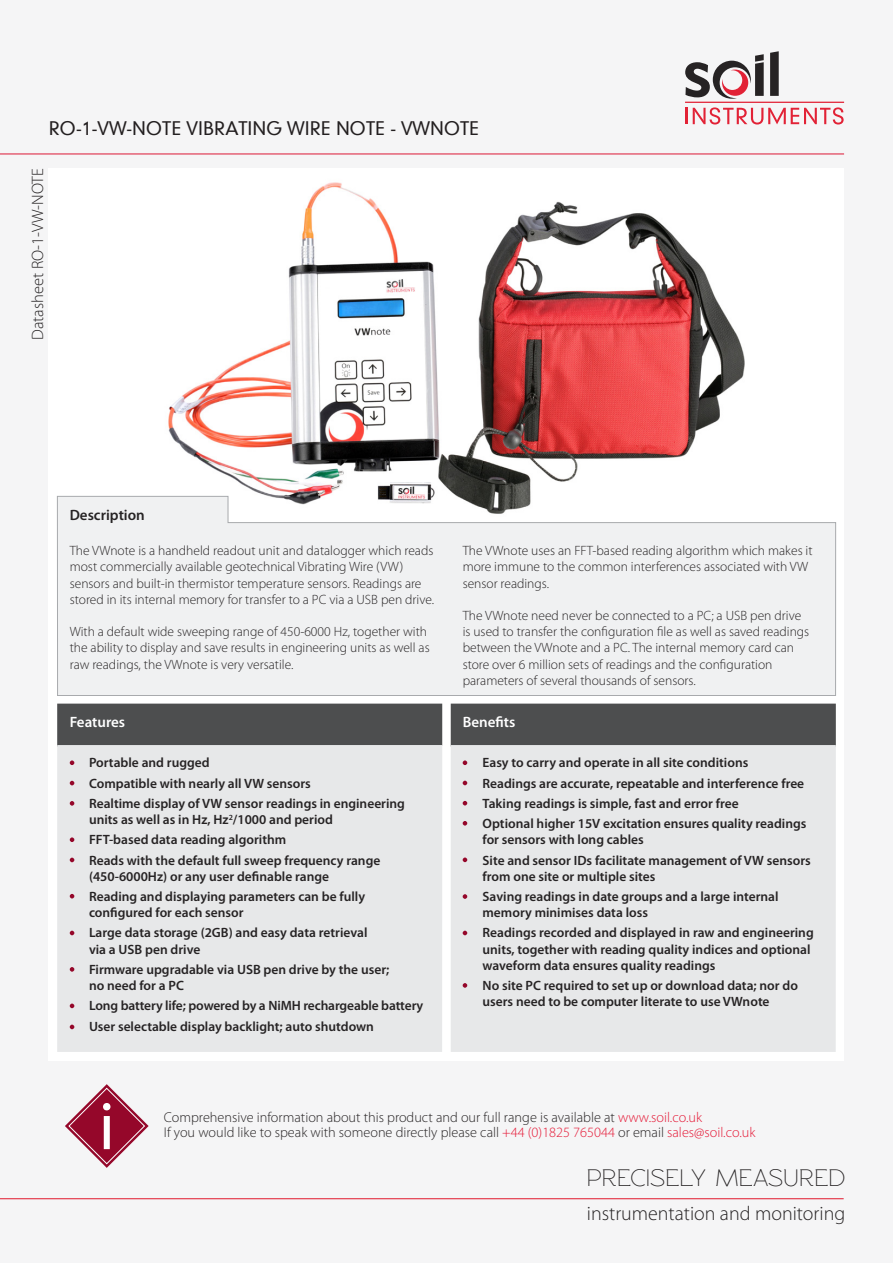
<style>
.page{position:relative;width:893px;height:1263px;background:#f5f5f6}
.page>*{position:absolute;margin:0;border:0;box-sizing:border-box;transform-origin:0 0}
.t1{font:24.75px "Rawengulk";color:#262324}
.t2{font:300 19.95px "Myriad Pro";color:#262324}
.t3{font:18px "Geometric 706 BT Medium B";color:#231f20}
.t4{font:300 16.5px "Myriad Pro";color:#262324}
.t5{font:600 15px "Myriad Pro";color:#fff}
.t6{font:600 15px "Myriad Pro";color:#262324}
.t7{font:300 14.25px "Myriad Pro";color:#262324}
.Titles{font:600 13.5px/16.2px "Myriad Pro";color:#262324}
.t8{font:300 13.5px/16.2px "Myriad Pro";color:#262324}
.s1{color:#e51836}
</style>
<div class="page">
<hr style="left:0;top:154px;width:844px;height:1px;background:#e51836">
<div style="left:49px;top:168px;width:795px;height:892px;background:#fff"></div>
<img style="left:153px;top:182px;width:592px;height:314px">
<svg style="left:65px;top:1084px;width:84px;height:84px"></svg>
<hr style="left:0;top:1198px;width:844px;height:1px;background:#e22236">
<svg style="left:770px;top:51px;width:9px;height:45px"></svg>
<svg style="left:685px;top:54px;width:79px;height:45px"></svg>
<hr style="left:685px;top:102px;width:159px;height:1px;background:#e22236">
<svg style="left:686px;top:107px;width:158px;height:18px"></svg>
<svg style="left:57px;top:496px;width:779px;height:200px"></svg>
<div style="left:57px;top:704px;width:385px;height:41px;background:#4d4e4f"></div>
<div style="left:57px;top:745px;width:385px;height:307px;background:#e7e8e9"></div>
<svg style="left:70px;top:781px;width:4px;height:4px"></svg>
<svg style="left:70px;top:931px;width:4px;height:4px"></svg>
<svg style="left:70px;top:801px;width:4px;height:5px"></svg>
<svg style="left:70px;top:967px;width:4px;height:5px"></svg>
<svg style="left:70px;top:837px;width:4px;height:5px"></svg>
<svg style="left:70px;top:1003px;width:4px;height:5px"></svg>
<svg style="left:70px;top:1025px;width:4px;height:4px"></svg>
<svg style="left:70px;top:858px;width:4px;height:4px"></svg>
<svg style="left:70px;top:760px;width:4px;height:5px"></svg>
<svg style="left:70px;top:894px;width:4px;height:4px"></svg>
<div style="left:451px;top:704px;width:385px;height:41px;background:#4d4e4f"></div>
<div style="left:451px;top:745px;width:385px;height:307px;background:#e7e8e9"></div>
<svg style="left:463px;top:781px;width:4px;height:4px"></svg>
<svg style="left:463px;top:801px;width:4px;height:4px"></svg>
<svg style="left:463px;top:857px;width:4px;height:5px"></svg>
<svg style="left:463px;top:931px;width:4px;height:4px"></svg>
<svg style="left:463px;top:983px;width:4px;height:5px"></svg>
<svg style="left:463px;top:894px;width:4px;height:5px"></svg>
<svg style="left:463px;top:760px;width:4px;height:5px"></svg>
<svg style="left:463px;top:821px;width:4px;height:4px"></svg>
<p class="t3" style="left:49px;top:116px;width:432px">RO-1-VW-NOTE VIBRATING WIRE NOTE - VWNOTE</p>
<p class="t4" style="left:28px;top:340px;width:173px;rotate:-90deg">Datasheet RO-1-VW-NOTE</p>
<p class="t6" style="left:70px;top:505px;width:77px">Description</p>
<p class="t8" style="left:70px;top:542px;width:366px">The VWnote is a handheld readout unit and datalogger which reads most commercially available geotechnical Vibrating Wire (VW) sensors and built-in thermistor temperature sensors. Readings are stored in its internal memory for transfer to a PC via a USB pen drive.</p>
<p class="t8" style="left:70px;top:623px;width:361px">With a default wide sweeping range of 450-6000 Hz, together with the ability to display and save results in engineering units as well as raw readings, the VWnote is very versatile.</p>
<p class="t5" style="left:70px;top:712px;width:57px">Features</p>
<p class="Titles" style="left:89px;top:754px;width:122px">Portable and rugged</p>
<p class="Titles" style="left:89px;top:774px;width:223px">Compatible with nearly all VW sensors</p>
<p class="Titles" style="left:89px;top:795px;width:318px">Realtime display of VW sensor readings in engineering units as well as in Hz, Hz<sup>2</sup>/1000 and period</p>
<p class="Titles" style="left:89px;top:831px;width:199px">FFT-based data reading algorithm</p>
<p class="Titles" style="left:89px;top:851px;width:293px">Reads with the default full sweep frequency range (450-6000Hz) or any user definable range</p>
<p class="Titles" style="left:89px;top:888px;width:278px">Reading and displaying parameters can be fully configured for each sensor</p>
<p class="Titles" style="left:89px;top:924px;width:280px">Large data storage (2GB) and easy data retrieval via a USB pen drive</p>
<p class="Titles" style="left:89px;top:961px;width:302px">Firmware upgradable via USB pen drive by the user; no need for a PC</p>
<p class="Titles" style="left:89px;top:997px;width:336px">Long battery life; powered by a NiMH rechargeable battery</p>
<p class="Titles" style="left:89px;top:1018px;width:287px">User selectable display backlight; auto shutdown</p>
<p class="t8" style="left:463px;top:542px;width:351px">The VWnote uses an FFT-based reading algorithm which makes it more immune to the common interferences associated with VW sensor readings.</p>
<p class="t8" style="left:463px;top:607px;width:348px">The VWnote need never be connected to a PC; a USB pen drive is used to transfer the configuration file as well as saved readings between the VWnote and a PC. The internal memory card can store over 6 million sets of readings and the configuration parameters of several thousands of sensors.</p>
<p class="t5" style="left:463px;top:712px;width:54px">Benefits</p>
<p class="Titles" style="left:483px;top:754px;width:267px">Easy to carry and operate in all site conditions</p>
<p class="Titles" style="left:483px;top:774px;width:323px">Readings are accurate, repeatable and interference free</p>
<p class="Titles" style="left:483px;top:795px;width:258px">Taking readings is simple, fast and error free</p>
<p class="Titles" style="left:483px;top:815px;width:325px">Optional higher 15V excitation ensures quality readings for sensors with long cables</p>
<p class="Titles" style="left:483px;top:851px;width:330px">Site and sensor IDs facilitate management of VW sensors from one site or multiple sites</p>
<p class="Titles" style="left:483px;top:888px;width:298px">Saving readings in date groups and a large internal memory minimises data loss</p>
<p class="Titles" style="left:483px;top:924px;width:333px">Readings recorded and displayed in raw and engineering units, together with reading quality indices and optional waveform data ensures quality readings</p>
<p class="Titles" style="left:483px;top:977px;width:317px">No site PC required to set up or download data; nor do users need to be computer literate to use VWnote</p>
<p class="t7" style="left:164px;top:1109px;width:540px">Comprehensive information about this product and our full range is available at <span class="s1">www.soil.co.uk</span></p>
<p class="t7" style="left:164px;top:1124px;width:593px">If you would like to speak with someone directly please call <span class="s1">+44 (0)1825 765044</span> or email <span class="s1">sales@soil.co.uk</span></p>
<p class="t1" style="left:587px;top:1164px;width:260px">PRECISELY MEASURED</p>
<p class="t2" style="left:587px;top:1201px;width:260px">instrumentation and monitoring</p>
</div>
